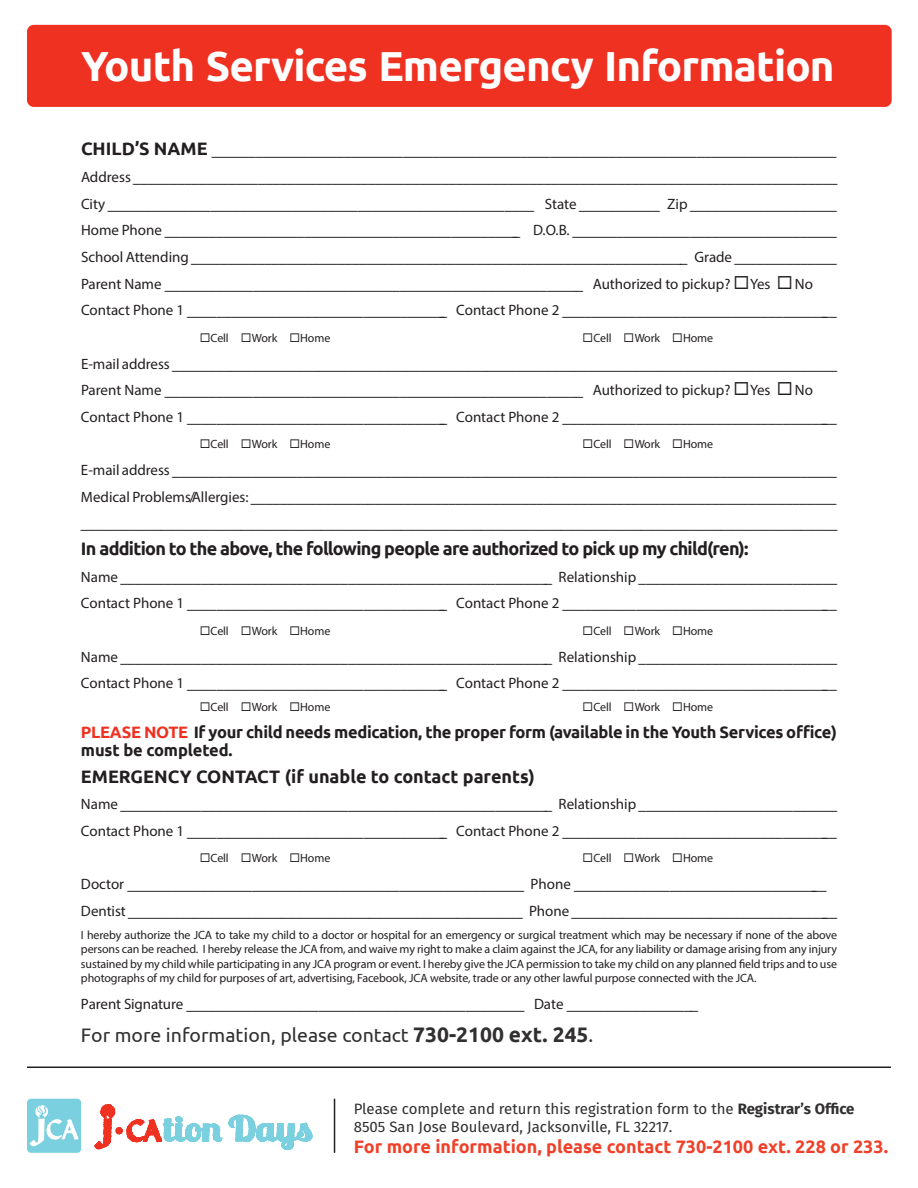
<style>
.page{position:relative;width:918px;height:1188px;background:#fff}
.page>*{position:absolute;margin:0;border:0;box-sizing:border-box;transform-origin:0 0}
.t1{font:700 42px "Ubuntu";letter-spacing:-.02em;color:#fff}
.t2{font:19.5px "Ubuntu";color:#312f30}
.t3{font:700 18px "Ubuntu";letter-spacing:-.04em;color:#231f20}
.t4{font:700 18px "Ubuntu";color:#ef4129}
.t5{font:700 18px "Ubuntu";color:#231f20}
.t6{font:700 16.5px/18px "Ubuntu";letter-spacing:-.02em;color:#231f20}
.t7{font:300 15px "Ubuntu";color:#231f20}
.t8{font:15px "Fira Sans";color:#312f30}
.t9{font:12px/14.4px "Myriad Pro";letter-spacing:-.01em;color:#231f20;text-align:justify}
.s1{font-weight:700;font-size:18px}
.s2{font-family:"Myriad Pro";font-weight:400}
.s3{color:#ef3122}
.s4{font-weight:700;font-size:21px}
.s5{font-weight:700}
</style>
<div class="page">
<div style="left:27px;top:25px;width:865px;height:82px;background:#ef3122;border-radius:7px"></div>
<div style="left:27px;top:1099px;width:54px;height:54px;background:#7bd0e0;border-radius:4px"></div>
<svg style="left:30px;top:1105px;width:49px;height:41px"></svg>
<hr style="left:27px;top:1066px;width:864px;height:2px;background:#231f20">
<svg style="left:94px;top:1104px;width:219px;height:47px"></svg>
<hr style="left:334px;top:1099px;width:1px;height:54px;background:#231f20">
<p class="t1" style="left:81px;top:40px;width:755px">Youth Services Emergency Information</p>
<p class="t7" style="left:81px;top:141px;width:757px"><span class="s1">CHILD’S NAME</span> _____________________________________________________________________________________</p>
<p class="t7" style="left:81px;top:168px;width:758px"><span class="s2">Address</span> ________________________________________________________________________________________________</p>
<p class="t7" style="left:81px;top:194px;width:758px"><span class="s2">City</span> __________________________________________________________ <span class="s2">State</span> ___________ <span class="s2">Zip</span> ____________________</p>
<p class="t7" style="left:81px;top:221px;width:758px"><span class="s2">Home Phone</span> _________________________________________________ <span class="s2">D.O.B.</span> ____________________________________</p>
<p class="t7" style="left:81px;top:248px;width:758px"><span class="s2">School Attending</span> ____________________________________________________________________ <span class="s2">Grade</span> ______________</p>
<p class="t7" style="left:81px;top:274px;width:733px"><span class="s2">Parent Name</span> _________________________________________________________ <span class="s2">Authorized to pickup?</span> ◻ <span class="s2">Yes</span> ◻ <span class="s2">No</span></p>
<p class="t7" style="left:81px;top:301px;width:757px"><span class="s2">Contact Phone 1</span> ____________________________________ <span class="s2">Contact Phone 2</span> ______________________________________</p>
<p class="t9" style="left:200px;top:331px;width:132px">◻ Cell ◻ Work ◻ Home</p>
<p class="t9" style="left:583px;top:331px;width:132px">◻ Cell ◻ Work ◻ Home</p>
<p class="t7" style="left:81px;top:354px;width:758px"><span class="s2">E-mail address</span> ___________________________________________________________________________________________</p>
<p class="t7" style="left:81px;top:381px;width:733px"><span class="s2">Parent Name</span> _________________________________________________________ <span class="s2">Authorized to pickup?</span> ◻ <span class="s2">Yes</span> ◻ <span class="s2">No</span></p>
<p class="t7" style="left:81px;top:407px;width:757px"><span class="s2">Contact Phone 1</span> ____________________________________ <span class="s2">Contact Phone 2</span> ______________________________________</p>
<p class="t9" style="left:200px;top:437px;width:132px">◻ Cell ◻ Work ◻ Home</p>
<p class="t9" style="left:583px;top:437px;width:132px">◻ Cell ◻ Work ◻ Home</p>
<p class="t7" style="left:81px;top:461px;width:758px"><span class="s2">E-mail address</span> ___________________________________________________________________________________________</p>
<p class="t7" style="left:81px;top:487px;width:757px"><span class="s2">Medical Problems/Allergies:</span> ________________________________________________________________________________</p>
<p class="t7" style="left:81px;top:514px;width:758px">________________________________________________________________________________________________________</p>
<p class="t3" style="left:81px;top:538px;width:669px">In addition to the above, the following people are authorized to pick up my child(ren):</p>
<p class="t7" style="left:81px;top:567px;width:758px"><span class="s2">Name</span> ___________________________________________________________ <span class="s2">Relationship</span> ___________________________</p>
<p class="t7" style="left:81px;top:594px;width:757px"><span class="s2">Contact Phone 1</span> ____________________________________ <span class="s2">Contact Phone 2</span> ______________________________________</p>
<p class="t9" style="left:200px;top:624px;width:132px">◻ Cell ◻ Work ◻ Home</p>
<p class="t9" style="left:583px;top:624px;width:132px">◻ Cell ◻ Work ◻ Home</p>
<p class="t7" style="left:81px;top:647px;width:758px"><span class="s2">Name</span> ___________________________________________________________ <span class="s2">Relationship</span> ___________________________</p>
<p class="t7" style="left:81px;top:674px;width:757px"><span class="s2">Contact Phone 1</span> ____________________________________ <span class="s2">Contact Phone 2</span> ______________________________________</p>
<p class="t9" style="left:200px;top:700px;width:132px">◻ Cell ◻ Work ◻ Home</p>
<p class="t9" style="left:583px;top:700px;width:132px">◻ Cell ◻ Work ◻ Home</p>
<p class="t6" style="left:81px;top:723px;width:758px"><span class="s3">PLEASE NOTE</span> If your child needs medication, the proper form (available in the Youth Services office) must be completed.</p>
<p class="t5" style="left:81px;top:765px;width:456px">EMERGENCY CONTACT (if unable to contact parents)</p>
<p class="t7" style="left:81px;top:795px;width:758px"><span class="s2">Name</span> ___________________________________________________________ <span class="s2">Relationship</span> ___________________________</p>
<p class="t7" style="left:81px;top:821px;width:757px"><span class="s2">Contact Phone 1</span> ____________________________________ <span class="s2">Contact Phone 2</span> ______________________________________</p>
<p class="t9" style="left:200px;top:851px;width:132px">◻ Cell ◻ Work ◻ Home</p>
<p class="t9" style="left:583px;top:851px;width:132px">◻ Cell ◻ Work ◻ Home</p>
<p class="t7" style="left:81px;top:875px;width:747px"><span class="s2">Doctor</span> ______________________________________________________ <span class="s2">Phone</span> ___________________________________</p>
<p class="t7" style="left:81px;top:901px;width:758px"><span class="s2">Dentist</span> ______________________________________________________ <span class="s2">Phone</span> _____________________________________</p>
<p class="t9" style="left:81px;top:927px;width:758px">I hereby authorize the JCA to take my child to a doctor or hospital for an emergency or surgical treatment which may be necessary if none of the above persons can be reached. I hereby release the JCA from, and waive my right to make a claim against the JCA, for any liability or damage arising from any injury sustained by my child while participating in any JCA program or event. I hereby give the JCA permission to take my child on any planned field trips and to use photographs of my child for purposes of art, advertising, Facebook, JCA website, trade or any other lawful purpose connected with the JCA.</p>
<p class="t7" style="left:81px;top:994px;width:619px"><span class="s2">Parent Signature</span> ______________________________________________ <span class="s2">Date</span> __________________</p>
<p class="t2" style="left:81px;top:1024px;width:514px">For more information, please contact <span class="s4">730-2100 ext. 245</span>.</p>
<p class="t8" style="left:354px;top:1097px;width:502px">Please complete and return this registration form to the <span class="s5">Registrar’s Office</span></p>
<p class="t8" style="left:354px;top:1115px;width:320px">8505 San Jose Boulevard, Jacksonville, FL 32217.</p>
<p class="t4" style="left:354px;top:1136px;width:536px">For more information, please contact 730-2100 ext. 228 or 233.</p>
</div>
